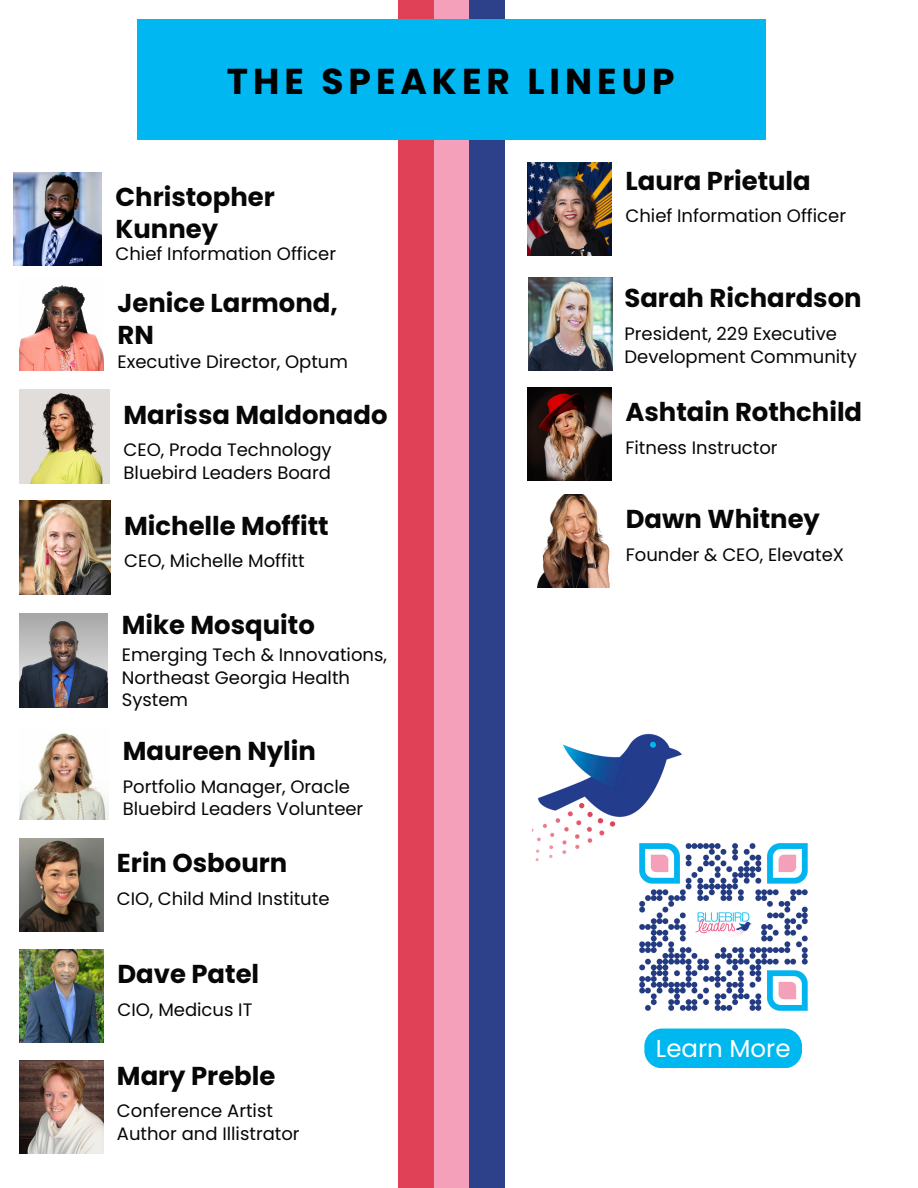
<style>
.page{position:relative;width:918px;height:1188px;background:#fff}
.page>*{position:absolute;margin:0;border:0;box-sizing:border-box;transform-origin:0 0}
.t1{font:700 36px "Poppins";letter-spacing:.14em;color:#000}
.t2{font:700 25.95px/32.1px "Poppins";color:#070707}
.t3{font:24.45px "Poppins";color:#fff}
.t4{font:18px/22.5px "Poppins";color:#070707}
</style>
<div class="page">
<div style="left:433px;top:0;width:36px;height:1188px;background:#f5a0bb"></div>
<div style="left:398px;top:0;width:36px;height:1188px;background:#e04157"></div>
<div style="left:469px;top:0;width:35px;height:1188px;background:#2c4189"></div>
<div style="left:138px;top:20px;width:628px;height:120px;background:#00b7f1"></div>
<img style="left:19px;top:1060px;width:84px;height:94px">
<img style="left:20px;top:949px;width:84px;height:94px">
<img style="left:19px;top:839px;width:84px;height:93px">
<img style="left:528px;top:387px;width:84px;height:93px">
<img style="left:20px;top:733px;width:88px;height:87px">
<img style="left:19px;top:614px;width:89px;height:93px">
<img style="left:19px;top:390px;width:90px;height:93px">
<img style="left:19px;top:501px;width:91px;height:93px">
<img style="left:537px;top:494px;width:73px;height:93px">
<img style="left:529px;top:278px;width:84px;height:93px">
<img style="left:528px;top:162px;width:84px;height:94px">
<img style="left:20px;top:285px;width:84px;height:86px">
<img style="left:639px;top:843px;width:169px;height:186px">
<div style="left:644px;top:1029px;width:158px;height:39px;background:#00b8f0;border-radius:18px"></div>
<img style="left:533px;top:734px;width:177px;height:145px">
<img style="left:14px;top:172px;width:88px;height:94px">
<p class="t1" style="left:227px;top:56px;width:449px">THE SPEAKER LINEUP</p>
<h2 class="t2" style="left:116px;top:181px;width:161px">Christopher<br>Kunney</h2>
<p class="t4" style="left:116px;top:242px;width:222px">Chief Information Officer</p>
<p class="t2" style="left:118px;top:286px;width:222px">Jenice Larmond,<br>RN</p>
<h2 class="t4" style="left:118px;top:350px;width:232px">Executive Director, Optum</h2>
<h2 class="t2" style="left:124px;top:399px;width:265px">Marissa Maldonado</h2>
<p class="t4" style="left:124px;top:439px;width:210px">CEO, Proda Technology</p>
<p class="t4" style="left:124px;top:461px;width:209px">Bluebird Leaders Board</p>
<p class="t2" style="left:124px;top:510px;width:206px">Michelle Moffitt</p>
<p class="t4" style="left:124px;top:550px;width:182px">CEO, Michelle Moffitt</p>
<p class="t2" style="left:122px;top:609px;width:195px">Mike Mosquito</p>
<p class="t4" style="left:122px;top:644px;width:267px">Emerging Tech &amp; Innovations,<br>Northeast Georgia Health<br>System</p>
<h2 class="t2" style="left:123px;top:735px;width:195px">Maureen Nylin</h2>
<p class="t4" style="left:123px;top:775px;width:229px">Portfolio Manager, Oracle</p>
<p class="t4" style="left:123px;top:798px;width:242px">Bluebird Leaders Volunteer</p>
<h2 class="t2" style="left:117px;top:847px;width:172px">Erin Osbourn</h2>
<p class="t4" style="left:117px;top:887px;width:214px">CIO, Child Mind Institute</p>
<h2 class="t2" style="left:118px;top:958px;width:143px">Dave Patel</h2>
<p class="t4" style="left:118px;top:998px;width:136px">CIO, Medicus IT</p>
<p class="t2" style="left:117px;top:1060px;width:160px">Mary Preble</p>
<h2 class="t4" style="left:117px;top:1100px;width:158px">Conference Artist</h2>
<p class="t4" style="left:117px;top:1122px;width:184px">Author and Illistrator</p>
<p class="t2" style="left:625px;top:165px;width:187px">Laura Prietula</p>
<p class="t4" style="left:625px;top:205px;width:222px">Chief Information Officer</p>
<p class="t2" style="left:625px;top:282px;width:239px">Sarah Richardson</p>
<p class="t4" style="left:625px;top:322px;width:234px">President, 229 Executive<br>Development Community</p>
<h2 class="t2" style="left:625px;top:396px;width:238px">Ashtain Rothchild</h2>
<p class="t4" style="left:625px;top:436px;width:154px">Fitness Instructor</p>
<p class="t2" style="left:626px;top:503px;width:196px">Dawn Whitney</p>
<p class="t4" style="left:626px;top:543px;width:220px">Founder &amp; CEO, ElevateX</p>
<p class="t3" style="left:656px;top:1031px;width:136px">Learn More</p>
</div>
